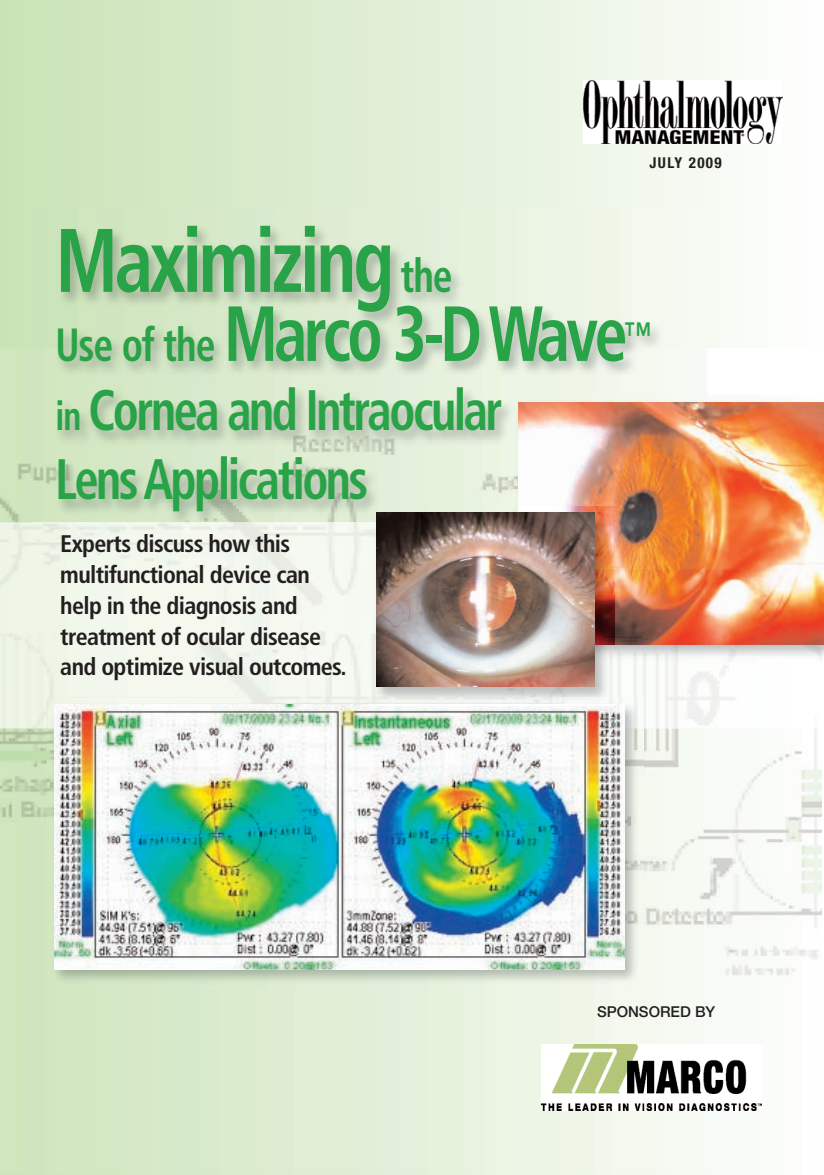
<style>
.page{position:relative;width:824px;height:1175px;background:#fff}
.page>*{position:absolute;margin:0;border:0;box-sizing:border-box;transform-origin:0 0}
.t1{font:700 condensed 90px "Frutiger";letter-spacing:-.045em;color:#29a347;scale:.85 1}
.t2{font:700 condensed 78px "Frutiger";letter-spacing:-.055em;color:#29a347;scale:.85 1}
.t3{font:700 condensed 57px/69px "Frutiger";letter-spacing:-.055em;color:#29a347;scale:.85 1}
.t4{font:700 condensed 32.4px "Frutiger";color:#29a347;scale:.85 1}
.t5{font:700 condensed 24px/30.8px "Frutiger";letter-spacing:-.025em;color:#231f20}
.t6{font:500 15px "Helvetica Neue";color:#231f20}
.t7{font:700 condensed 15px "Helvetica Neue";letter-spacing:.095em;color:#231f20}
.s1{font-size:46.5px}
.s2{font-size:40.5px}
</style>
<div class="page">
<div style="left:0;top:0;width:821px;height:1174px;background:linear-gradient(to right,#c8e2b4,#fdfefc)"></div>
<img style="left:584px;top:81px;width:198px;height:63px">
<img style="left:821px;top:769px;width:1px;height:146px">
<img style="left:0;top:348px;width:821px;height:826px">
<img style="left:32px;top:208px;width:675px;height:314px">
<img style="left:541px;top:1044px;width:220px;height:66px">
<img style="left:614px;top:644px;width:207px;height:84px">
<img style="left:0;top:522px;width:369px;height:206px">
<img style="left:32px;top:522px;width:337px;height:94px">
<img style="left:48px;top:697px;width:595px;height:291px">
<img style="left:54px;top:704px;width:570px;height:265px">
<img style="left:512px;top:395px;width:312px;height:127px">
<img style="left:821px;top:522px;width:3px;height:140px">
<img style="left:594px;top:644px;width:20px;height:19px">
<img style="left:519px;top:402px;width:304px;height:242px">
<img style="left:369px;top:506px;width:150px;height:157px">
<img style="left:369px;top:663px;width:245px;height:43px">
<img style="left:519px;top:506px;width:95px;height:138px">
<img style="left:376px;top:513px;width:218px;height:173px">
<p class="t7" style="left:649px;top:157px;width:74px">JULY 2009</p>
<h1 class="t1" style="left:55px;top:224px;width:469px">Maximizing <span class="s1">the</span></h1>
<h2 class="t2" style="left:55px;top:302px;width:674px"><span class="s1">Use of the</span> Marco 3-DWave</h2>
<h3 class="t4" style="left:623px;top:320px;width:34px">™</h3>
<h3 class="t3" style="left:55px;top:380px;width:527px"><span class="s2">in</span> Cornea and Intraocular<br>LensApplications</h3>
<p class="t5" style="left:60px;top:530px;width:288px">Experts discuss how this multifunctional device can help in the diagnosis and treatment of ocular disease and optimize visual outcomes.</p>
<p class="t6" style="left:597px;top:1006px;width:120px">SPONSORED BY</p>
</div>
